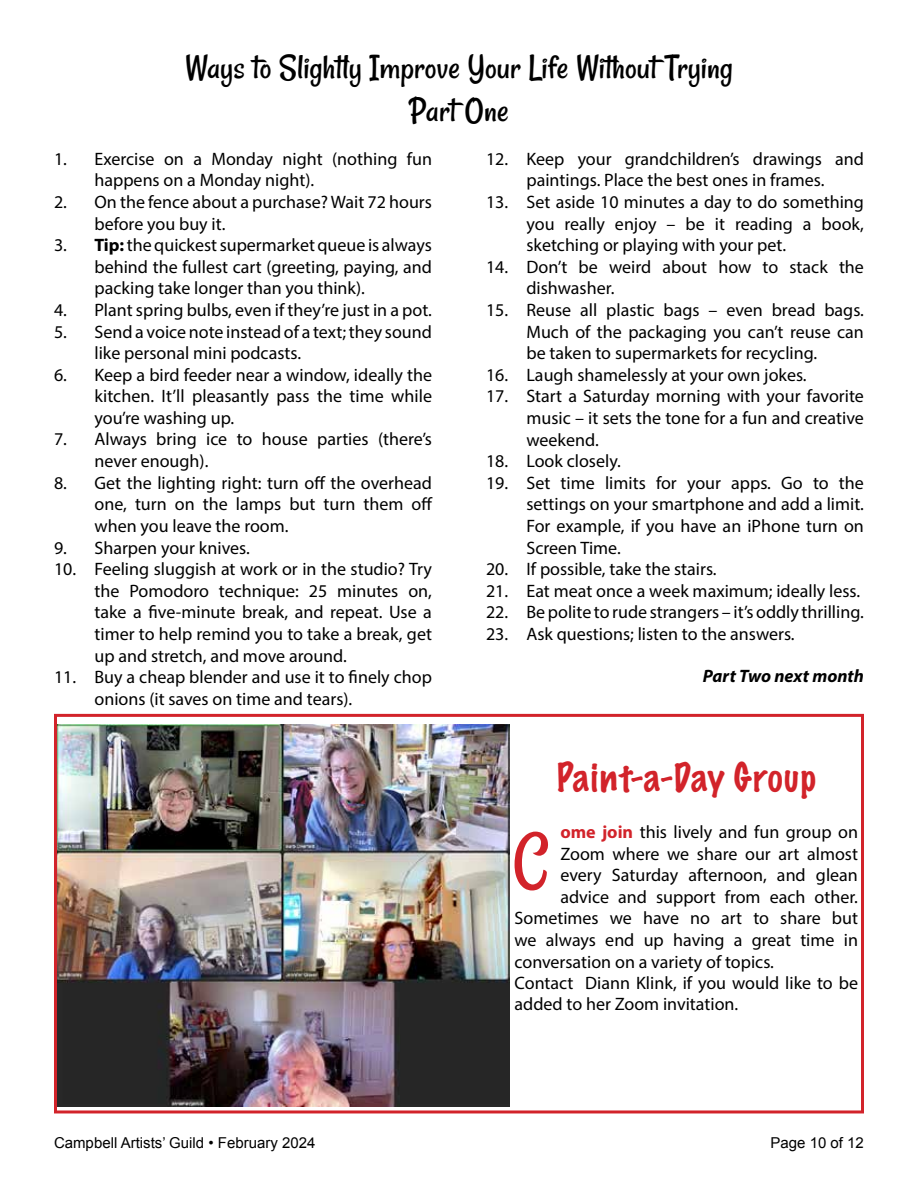
<style>
.page{position:relative;width:918px;height:1188px;background:#fff}
.page>*{position:absolute;margin:0;border:0;box-sizing:border-box;transform-origin:0 0}
.t1{font:36px/43.2px "Rancho";color:#000;text-align:center}
.t2{font:100 36px "Marker Felt";letter-spacing:.04em;color:#d2232a}
.t3{font:18px/21.6px "Myriad Pro";color:#000;text-align:justify}
.t4{font:italic 700 18px "Myriad Pro";color:#000}
.t5{font:15px "Arial";color:#000}
.s1{font-weight:700}
.s2{font-weight:700;color:#d2232a}
</style>
<div class="page">
<img style="left:58px;top:724px;width:452px;height:383px">
<svg style="left:515px;top:832px;width:33px;height:58px"></svg>
<div style="left:54px;top:714px;width:810px;height:399px;border:3px solid #d2232a"></div>
<h1 class="t1" style="left:185px;top:46px;width:549px">Ways to Slightly Improve Your Life Without Trying<br>Part One</h1>
<p class="t3" style="left:94px;top:148px;width:339px;text-indent:-40px">1. Exercise on a Monday night (nothing fun happens on a Monday night).</p>
<p class="t3" style="left:94px;top:191px;width:339px;text-indent:-40px">2. On the fence about a purchase? Wait 72 hours before you buy it.</p>
<p class="t3" style="left:94px;top:234px;width:339px;text-indent:-40px">3. <span class="s1">Tip:</span> the quickest supermarket queue is always behind the fullest cart (greeting, paying, and packing take longer than you think).</p>
<p class="t3" style="left:54px;top:299px;width:380px">4. Plant spring bulbs, even if they’re just in a pot.</p>
<p class="t3" style="left:94px;top:320px;width:339px;text-indent:-40px">5. Send a voice note instead of a text; they sound like personal mini podcasts.</p>
<p class="t3" style="left:94px;top:364px;width:339px;text-indent:-40px">6. Keep a bird feeder near a window, ideally the kitchen. It’ll pleasantly pass the time while you’re washing up.</p>
<p class="t3" style="left:94px;top:428px;width:339px;text-indent:-40px">7. Always bring ice to house parties (there’s never enough).</p>
<p class="t3" style="left:94px;top:472px;width:340px;text-indent:-40px">8. Get the lighting right: turn off the overhead one, turn on the lamps but turn them off when you leave the room.</p>
<p class="t3" style="left:54px;top:536px;width:197px">9. Sharpen your knives.</p>
<p class="t3" style="left:94px;top:558px;width:339px;text-indent:-40px">10. Feeling sluggish at work or in the studio? Try the Pomodoro technique: 25 minutes on, take a five-minute break, and repeat. Use a timer to help remind you to take a break, get up and stretch, and move around.</p>
<p class="t3" style="left:94px;top:666px;width:339px;text-indent:-40px">11. Buy a cheap blender and use it to finely chop onions (it saves on time and tears).</p>
<p class="t3" style="left:486px;top:148px;width:379px;text-align:center">12. Keep your grandchildren’s drawings and paintings. Place the best ones in frames.</p>
<p class="t3" style="left:526px;top:191px;width:339px;text-indent:-40px">13. Set aside 10 minutes a day to do something you really enjoy – be it reading a book, sketching or playing with your pet.</p>
<p class="t3" style="left:526px;top:256px;width:339px;text-indent:-40px">14. Don’t be weird about how to stack the dishwasher.</p>
<p class="t3" style="left:526px;top:299px;width:339px;text-indent:-40px">15. Reuse all plastic bags – even bread bags.<br>Much of the packaging you can’t reuse can be taken to supermarkets for recycling.</p>
<p class="t3" style="left:486px;top:364px;width:322px">16. Laugh shamelessly at your own jokes.</p>
<p class="t3" style="left:526px;top:385px;width:339px;text-indent:-40px">17. Start a Saturday morning with your favorite music – it sets the tone for a fun and creative weekend.</p>
<p class="t3" style="left:486px;top:450px;width:136px">18. Look closely.</p>
<p class="t3" style="left:526px;top:472px;width:339px;text-indent:-40px">19. Set time limits for your apps. Go to the settings on your smartphone and add a limit.<br>For example, if you have an iPhone turn on Screen Time.</p>
<p class="t3" style="left:486px;top:558px;width:232px">20. If possible, take the stairs.</p>
<p class="t3" style="left:486px;top:580px;width:376px">21. Eat meat once a week maximum; ideally less.</p>
<p class="t3" style="left:486px;top:601px;width:379px">22. Be polite to rude strangers – it’s oddly thrilling.</p>
<p class="t3" style="left:486px;top:623px;width:310px">23. Ask questions; listen to the answers.</p>
<p class="t4" style="left:703px;top:664px;width:163px">Part Two next month</p>
<h1 class="t2" style="left:557px;top:749px;width:261px">Paint-a-Day Group</h1>
<p class="t3" style="left:560px;top:821px;width:299px"><span class="s2">ome join</span> this lively and fun group on</p>
<p class="t3" style="left:560px;top:843px;width:299px">Zoom where we share our art almost</p>
<p class="t3" style="left:560px;top:864px;width:299px">every Saturday afternoon, and glean</p>
<p class="t3" style="left:560px;top:886px;width:299px">advice and support from each other.</p>
<p class="t3" style="left:515px;top:907px;width:345px">Sometimes we have no art to share but</p>
<p class="t3" style="left:515px;top:929px;width:345px">we always end up having a great time in</p>
<p class="t3" style="left:515px;top:951px;width:261px">conversation on a variety of topics.</p>
<p class="t3" style="left:515px;top:972px;width:345px">Contact Diann Klink, if you would like to be</p>
<p class="t3" style="left:515px;top:993px;width:225px">added to her Zoom invitation.</p>
<p class="t5" style="left:54px;top:1133px;width:263px">Campbell Artists’ Guild • February 2024</p>
<p class="t5" style="left:771px;top:1133px;width:95px">Page 10 of 12</p>
</div>
